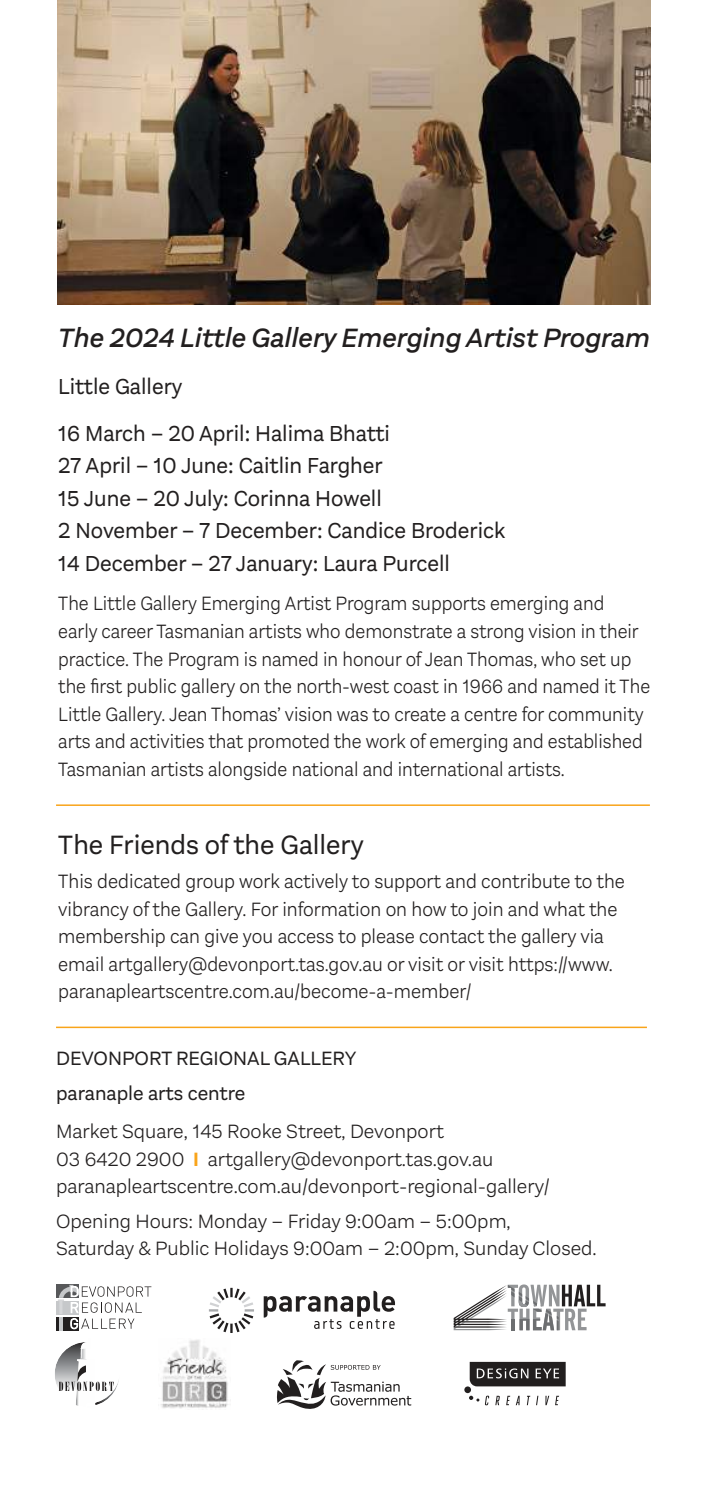
<style>
.page{position:relative;width:702px;height:1489px;background:#fff}
.page>*{position:absolute;margin:0;border:0;box-sizing:border-box;transform-origin:0 0}
.t1{font:italic 500 27.5px "Aestetico";color:#221f1f}
.t2{font:27.5px "Aestetico";color:#221f1f}
.t3{font:22.5px/32.5px "Aestetico";color:#221f1f}
.t4{font:300 20px/27.5px "Aestetico";color:#221f1f;scale:.94 1}
.t5{font:300 20px/27.5px "Aestetico";color:#221f1f;scale:.96 1}
.t6{font:300 20px/27.5px "Aestetico";color:#221f1f}
.t7{font:20px/35px "Aestetico";color:#221f1f}
.s1{font-weight:700;color:#f9a41a}
</style>
<div class="page">
<hr style="left:56px;top:1026px;width:591px;height:2px;background:#f9a41a">
<hr style="left:56px;top:804px;width:594px;height:2px;background:#f9a41a">
<svg style="left:469px;top:1361px;width:96px;height:25px"></svg>
<svg style="left:485px;top:1395px;width:4px;height:10px"></svg>
<svg style="left:495px;top:1395px;width:5px;height:9px"></svg>
<svg style="left:506px;top:1395px;width:13px;height:9px"></svg>
<svg style="left:527px;top:1395px;width:3px;height:9px"></svg>
<svg style="left:536px;top:1395px;width:2px;height:9px"></svg>
<svg style="left:545px;top:1395px;width:4px;height:9px"></svg>
<svg style="left:555px;top:1395px;width:4px;height:9px"></svg>
<div style="left:464px;top:1386px;width:7px;height:6px;background:#221f1f;border-radius:50%"></div>
<svg style="left:469px;top:1395px;width:10px;height:6px"></svg>
<svg style="left:277px;top:1360px;width:134px;height:48px"></svg>
<img style="left:55px;top:1358px;width:4px;height:33px">
<img style="left:114px;top:1380px;width:5px;height:12px">
<svg style="left:59px;top:1342px;width:55px;height:64px"></svg>
<img style="left:160px;top:1340px;width:68px;height:69px">
<svg style="left:209px;top:1287px;width:45px;height:45px"></svg>
<svg style="left:264px;top:1290px;width:131px;height:38px"></svg>
<div style="left:56px;top:1284px;width:23px;height:13px;background:#57585a"></div>
<div style="left:56px;top:1300px;width:23px;height:13px;background:#c6c8ca"></div>
<div style="left:56px;top:1316px;width:23px;height:14px;background:#221f1f"></div>
<hr style="left:59px;top:1316px;width:3px;height:14px;background:#c6c8ca">
<svg style="left:58px;top:1284px;width:93px;height:45px"></svg>
<svg style="left:453px;top:1284px;width:152px;height:46px"></svg>
<img style="left:57px;top:0;width:593px;height:305px">
<h1 class="t1" style="left:58px;top:326px;width:593px">The 2024 Little Gallery Emerging Artist Program</h1>
<p class="t3" style="left:58px;top:364px;width:333px;line-height:47px">Little Gallery<br>16 March – 20 April: Halima Bhatti</p>
<p class="t3" style="left:58px;top:451px;width:448px">27 April – 10 June: Caitlin Fargher<br>15 June – 20 July: Corinna Howell<br>2 November – 7 December: Candice Broderick 14 December – 27 January: Laura Purcell</p>
<p class="t4" style="left:58px;top:591px;width:631px">The Little Gallery Emerging Artist Program supports emerging and<br>early career Tasmanian artists who demonstrate a strong vision in their practice. The Program is named in honour of Jean Thomas, who set up the first public gallery on the north-west coast in 1966 and named it The Little Gallery. Jean Thomas’ vision was to create a centre for community arts and activities that promoted the work of emerging and established Tasmanian artists alongside national and international artists.</p>
<h1 class="t2" style="left:58px;top:833px;width:307px">The Friends of the Gallery</h1>
<p class="t5" style="left:58px;top:869px;width:591px">This dedicated group work actively to support and contribute to the vibrancy of the Gallery. For information on how to join and what the membership can give you access to please contact the gallery via email artgallery@devonport.tas.gov.au or visit or visit https://www. paranapleartscentre.com.au/become-a-member/</p>
<p class="t7" style="left:56px;top:1042px;width:302px">DEVONPORT REGIONAL GALLERY paranaple arts centre</p>
<p class="t6" style="left:56px;top:1118px;width:495px">Market Square, 145 Rooke Street, Devonport<br>03 6420 2900 <span class="s1">I</span> artgallery@devonport.tas.gov.au paranapleartscentre.com.au/devonport-regional-gallery/</p>
<p class="t6" style="left:56px;top:1208px;width:542px">Opening Hours: Monday – Friday 9:00am – 5:00pm,<br>Saturday &amp; Public Holidays 9:00am – 2:00pm, Sunday Closed.</p>
</div>
